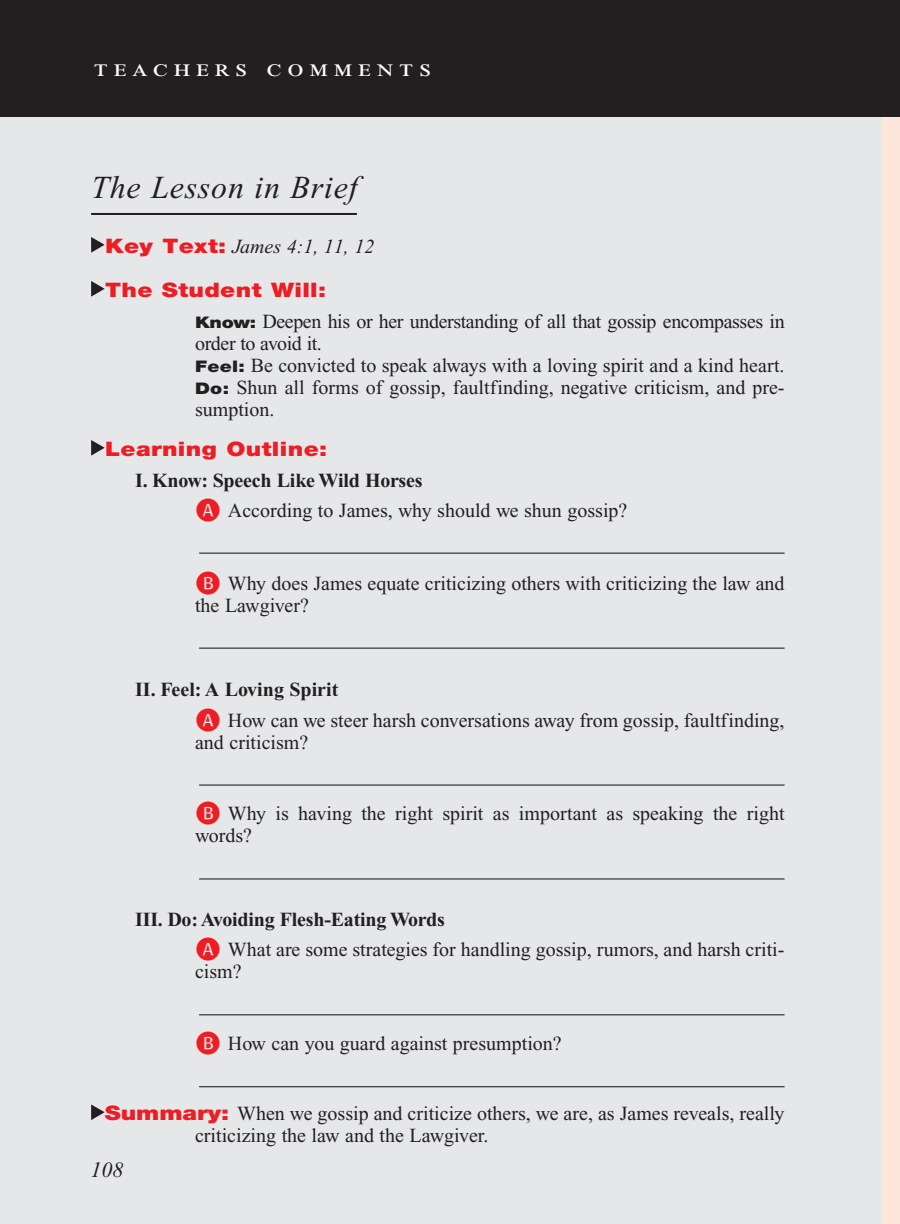
<style>
.page{position:relative;width:900px;height:1224px;background:#fff}
.page>*{position:absolute;margin:0;border:0;box-sizing:border-box;transform-origin:0 0}
.Main_Head_Teachers_C{font:italic 32px "Times New Roman PS Std";letter-spacing:.025em;color:#231f20}
.t1{font:24px "Times New Roman PS Std";letter-spacing:.2em;color:#fff;scale:1.2 1}
.PageNumbers{font:italic 22px "Times New Roman PS Std";color:#231f20}
.Bulleted_Points1{font:20px/22px "Times New Roman PS Std";color:#231f20}
.Objectives_Body_Text{font:20px/22px "Times New Roman PS Std";color:#231f20}
.I_Have_to_Teach_Tomo{font:20px/22px "Times New Roman PS Std";color:#231f20}
.Roman_Numeral_Sub_He{font:700 20px "Times New Roman PS Std";letter-spacing:-.01em;color:#231f20}
.Objectives_Body_Text-2{font:20px/22px "Times New Roman PS Std";letter-spacing:-.02em;color:#231f20}
.T_Aim_bodyXindent{font:italic 20px "Times New Roman PS Std";color:#231f20}
.Roman_Numeral_Sub_He-2{font:900 20px "Helvetica Neue LT Std";letter-spacing:.015em;color:#ee1d23;scale:1.2 1}
.T_Aim_bodyXindent-2{font:900 20px "Helvetica Neue LT Std";letter-spacing:.015em;color:#ee1d23;scale:1.2 1}
.s1{font-family:"Helvetica Neue LT Std";font-weight:900;font-style:normal;color:#ee1d23}
.s2{font-family:"Helvetica Neue LT Std";font-weight:900;font-size:16px}
.s3{font-family:"Helvetica Neue LT Std";font-weight:900;color:#ee1d23}
</style>
<div class="page">
<div style="left:882px;top:0;width:18px;height:122px;background:#231f20"></div>
<div style="left:0;top:0;width:882px;height:122px;background:#231f20"></div>
<div style="left:882px;top:118px;width:18px;height:1106px;background:#fde7dc"></div>
<div style="left:0;top:118px;width:882px;height:1106px;background:#e6e7e9"></div>
<hr style="left:91px;top:213px;width:266px;height:2px;background:#231f20">
<hr style="left:199px;top:553px;width:586px;height:1px;background:#231f20">
<hr style="left:199px;top:648px;width:586px;height:1px;background:#231f20">
<hr style="left:199px;top:785px;width:586px;height:1px;background:#231f20">
<hr style="left:199px;top:878px;width:586px;height:2px;background:#231f20">
<hr style="left:199px;top:1014px;width:586px;height:1px;background:#231f20">
<hr style="left:199px;top:1086px;width:586px;height:1px;background:#231f20">
<svg style="left:91px;top:237px;width:14px;height:16px"></svg>
<svg style="left:91px;top:281px;width:14px;height:16px"></svg>
<svg style="left:91px;top:440px;width:14px;height:16px"></svg>
<svg style="left:91px;top:1104px;width:14px;height:16px"></svg>
<p class="t1" style="left:94px;top:55px;width:283px">teachers comments</p>
<p class="Main_Head_Teachers_C" style="left:91px;top:170px;width:268px">The Lesson in Brief</p>
<p class="T_Aim_bodyXindent" style="left:105px;top:235px;width:271px"><span class="s1">Key Text:</span> James 4:1, 11, 12</p>
<p class="T_Aim_bodyXindent-2" style="left:105px;top:278px;width:186px">The Student Will:</p>
<p class="Objectives_Body_Text-2" style="left:195px;top:310px;width:591px"><span class="s2">Know:</span> Deepen his or her understanding of all that gossip encompasses in order to avoid it.</p>
<p class="Objectives_Body_Text" style="left:195px;top:354px;width:591px"><span class="s2">Feel:</span> Be convicted to speak always with a loving spirit and a kind heart.</p>
<p class="Objectives_Body_Text" style="left:195px;top:376px;width:591px"><span class="s2">Do:</span> Shun all forms of gossip, faultfinding, negative criticism, and pre&shy;sumption.</p>
<p class="Roman_Numeral_Sub_He-2" style="left:105px;top:437px;width:187px">Learning Outline:</p>
<p class="Roman_Numeral_Sub_He" style="left:135px;top:469px;width:289px">I. Know: Speech Like Wild Horses</p>
<p class="Bulleted_Points1" style="left:228px;top:499px;width:401px">According to James, why should we shun gossip?</p>
<p class="Bulleted_Points1" style="left:195px;top:572px;width:591px;text-indent:33px">Why does James equate criticizing others with criticizing the law and the Lawgiver?</p>
<p class="Roman_Numeral_Sub_He" style="left:135px;top:678px;width:205px">II. Feel: A Loving Spirit</p>
<p class="Bulleted_Points1" style="left:195px;top:709px;width:591px;text-indent:33px">How can we steer harsh conversations away from gossip, faultfinding, and criticism?</p>
<p class="Bulleted_Points1" style="left:195px;top:803px;width:591px;text-indent:33px">Why is having the right spirit as important as speaking the right words?</p>
<p class="Roman_Numeral_Sub_He" style="left:135px;top:909px;width:311px">III. Do: Avoiding Flesh-Eating Words</p>
<p class="Bulleted_Points1" style="left:195px;top:939px;width:591px;text-indent:33px">What are some strategies for handling gossip, rumors, and harsh criti&shy;cism?</p>
<p class="Bulleted_Points1" style="left:228px;top:1033px;width:335px">How can you guard against presumption?</p>
<p class="I_Have_to_Teach_Tomo" style="left:195px;top:1102px;width:591px;text-indent:-90px"><span class="s3">Summary:</span> When we gossip and criticize others, we are, as James reveals, really criticizing the law and the Lawgiver.</p>
<p class="PageNumbers" style="left:91px;top:1158px;width:34px">108</p>
</div>
